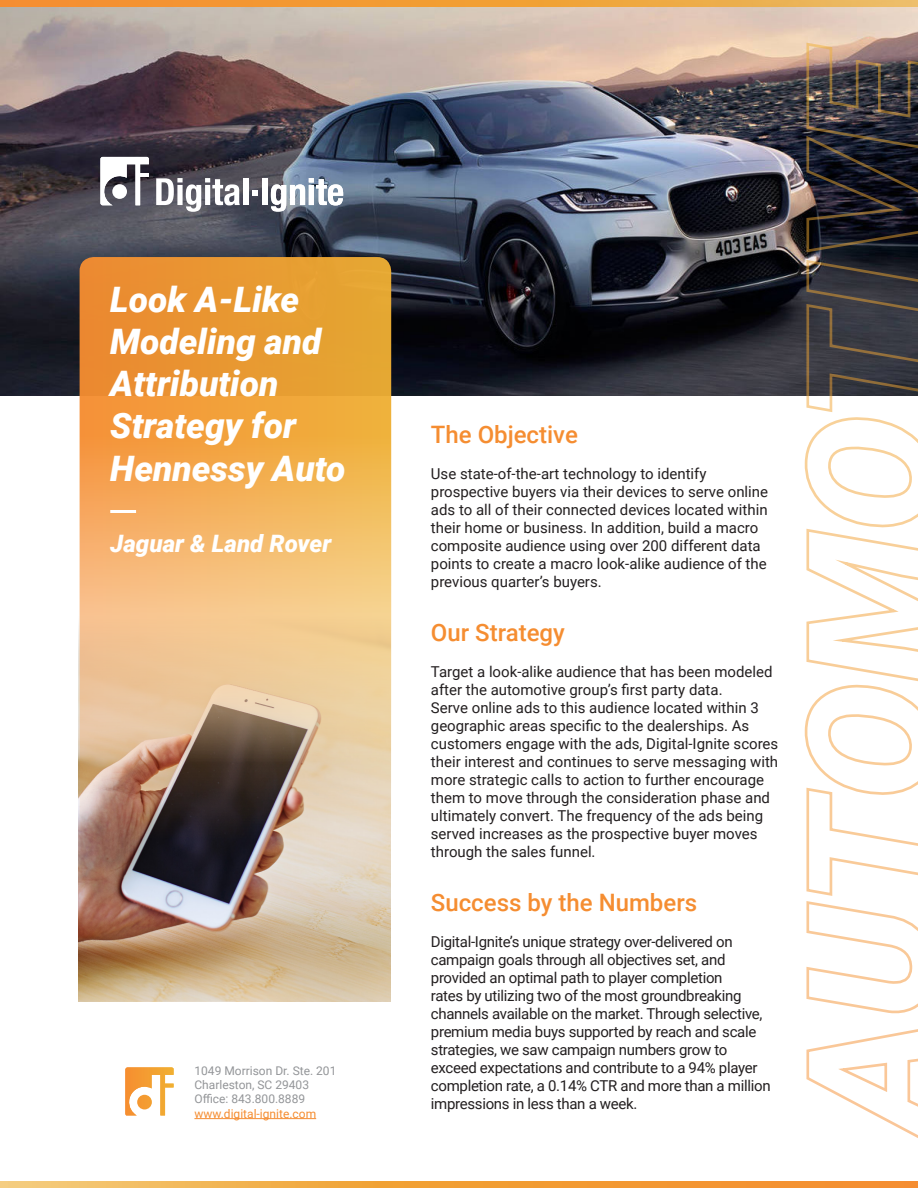
<style>
.page{position:relative;width:918px;height:1188px;background:#fff}
.page>*{position:absolute;margin:0;border:0;box-sizing:border-box;transform-origin:0 0}
.t1{font:italic 900 35.1px/42.2px "Roboto";color:#fff}
.t2{font:500 24px "Roboto";color:#f58d31}
.t3{font:italic 900 24px "Roboto";color:#fff}
.t4{font:15px/18px "Roboto";color:#231f20}
.t5{font:15px/18px "Roboto";letter-spacing:-.02em;color:#231f20}
.t6{font:12px "Roboto";color:#939598}
.t7{font:12px "Roboto";color:#f58d31}
</style>
<div class="page">
<img style="left:0;top:7px;width:918px;height:388px">
<img style="left:80px;top:257px;width:311px;height:744px;border-radius:14px">
<hr style="left:194px;top:1118px;width:122px;height:1px;background:#f58d31">
<svg style="left:806px;top:1029px;width:112px;height:109px"></svg>
<svg style="left:805px;top:41px;width:113px;height:973px"></svg>
<svg style="left:0;top:1181px;width:918px;height:7px;background:#f2a442"></svg>
<svg style="left:0;top:0;width:918px;height:7px;background:#f0a13d"></svg>
<hr style="left:110px;top:510px;width:26px;height:3px;background:#fff">
<div style="left:262px;top:178px;width:5px;height:27px;background:#fff"></div>
<svg style="left:271px;top:178px;width:72px;height:34px"></svg>
<svg style="left:156px;top:178px;width:84px;height:34px"></svg>
<div style="left:243px;top:178px;width:5px;height:27px;background:#fff"></div>
<svg style="left:252px;top:190px;width:5px;height:5px"></svg>
<svg style="left:100px;top:157px;width:49px;height:48px"></svg>
<div style="left:112px;top:184px;width:15px;height:15px;background:#fff;border-radius:50%"></div>
<svg style="left:125px;top:1067px;width:49px;height:48px"></svg>
<div style="left:137px;top:1095px;width:15px;height:14px;background:#f49b31;border-radius:7px"></div>
<p class="t1" style="left:110px;top:277px;width:237px">Look A-Like<br>Modeling and<br>Attribution<br>Strategy for<br>Hennessy Auto</p>
<p class="t3" style="left:110px;top:526px;width:223px">Jaguar &amp; Land Rover</p>
<p class="t6" style="left:194px;top:1062px;width:144px">1049 Morrison Dr. Ste. 201</p>
<p class="t6" style="left:194px;top:1076px;width:116px">Charleston, SC 29403</p>
<p class="t6" style="left:194px;top:1091px;width:112px">Office: 843.800.8889</p>
<p class="t7" style="left:194px;top:1105px;width:123px">www.digital-ignite.com</p>
<p class="t2" style="left:431px;top:418px;width:148px">The Objective</p>
<p class="t4" style="left:431px;top:464px;width:339px">Use state-of-the-art technology to identify prospective buyers via their devices to serve online ads to all of their connected devices located within their home or business. In addition, build a macro composite audience using over 200 different data points to create a macro look-alike audience of the previous quarter’s buyers.</p>
<p class="t2" style="left:431px;top:616px;width:136px">Our Strategy</p>
<p class="t4" style="left:431px;top:662px;width:349px">Target a look-alike audience that has been modeled after the automotive group’s first party data.<br>Serve online ads to this audience located within 3 geographic areas specific to the dealerships. As customers engage with the ads, Digital-Ignite scores their interest and continues to serve messaging with more strategic calls to action to further encourage them to move through the consideration phase and ultimately convert. The frequency of the ads being served increases as the prospective buyer moves through the sales funnel.</p>
<p class="t2" style="left:431px;top:886px;width:268px">Success by the Numbers</p>
<p class="t5" style="left:431px;top:932px;width:341px">Digital-Ignite’s unique strategy over-delivered on campaign goals through all objectives set, and provided an optimal path to player completion<br>rates by utilizing two of the most groundbreaking channels available on the market. Through selective, premium media buys supported by reach and scale strategies, we saw campaign numbers grow to exceed expectations and contribute to a 94% player completion rate, a 0.14% CTR and more than a million impressions in less than a week.</p>
</div>
